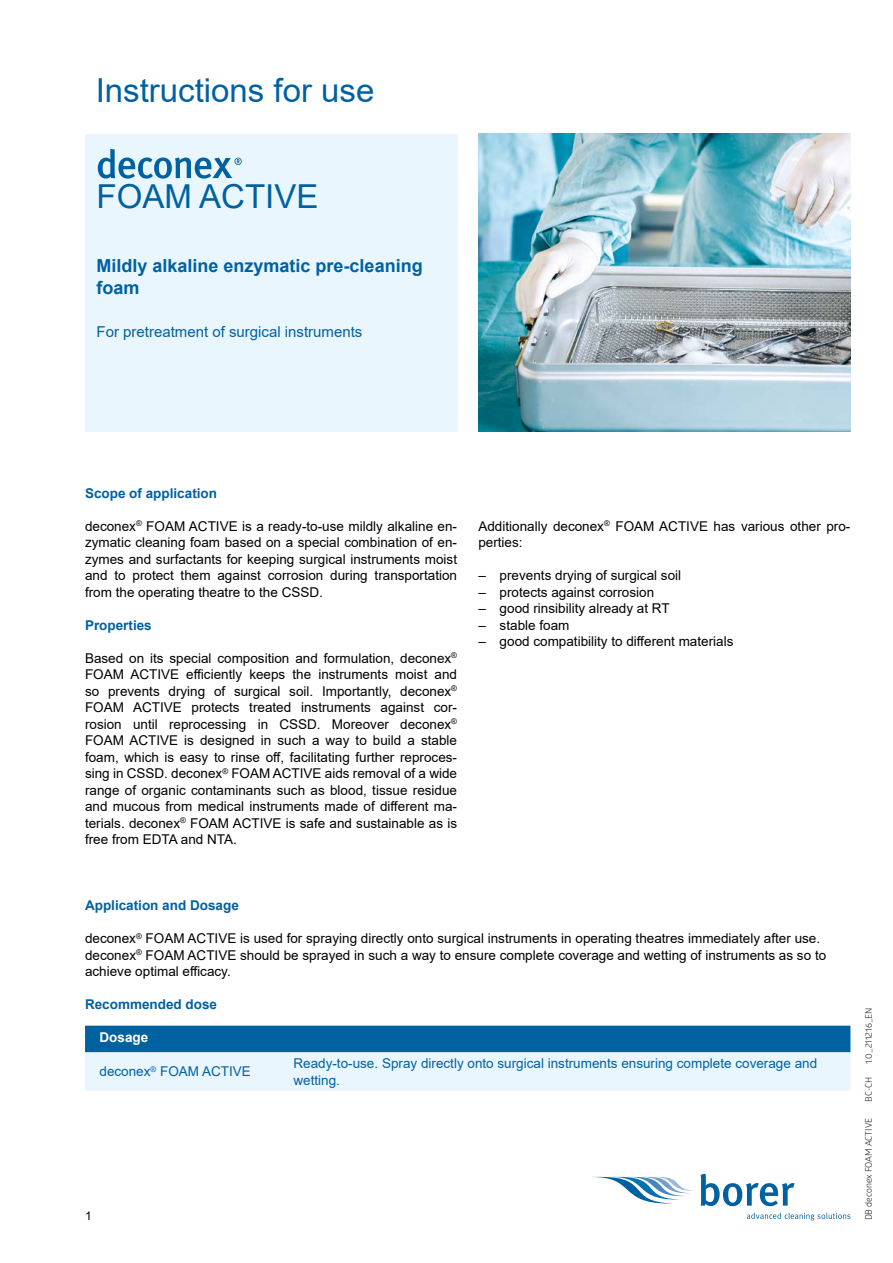
<style>
.page{position:relative;width:893px;height:1263px;background:#fff}
.page>*{position:absolute;margin:0;border:0;box-sizing:border-box;transform-origin:0 0}
.t1{font:33px "Arial";color:#0061a1}
.t2{font:700 18px/21.6px "Arial";color:#0061a1}
.t3{font:15px "Arial";color:#0061a1}
.t4{font:13.5px/16.5px "Arial";color:#000;text-align:justify}
.t5{font:13.5px/16.5px "Arial";color:#0061a1}
.t6{font:700 13.5px "Arial";color:#0061a1}
.t7{font:700 13.5px "Arial";color:#fff}
.t8{font:12px "Arial";color:#000}
.t9{font:9px "Glober";color:#000}
</style>
<div class="page">
<svg style="left:592px;top:1174px;width:203px;height:32px"></svg>
<svg style="left:747px;top:1212px;width:103px;height:8px"></svg>
<div style="left:85px;top:134px;width:372px;height:298px;background:#eaf6fe"></div>
<svg style="left:98px;top:149px;width:144px;height:30px"></svg>
<img style="left:478px;top:134px;width:372px;height:298px">
<svg style="left:85px;top:1026px;width:765px;height:65px;background:#8bbad8"></svg>
<h1 class="t1" style="left:96px;top:67px;width:280px">Instructions for use</h1>
<h1 class="t1" style="left:97px;top:174px;width:223px">FOAM ACTIVE</h1>
<h2 class="t2" style="left:97px;top:255px;width:328px">Mildly alkaline enzymatic pre-cleaning foam</h2>
<p class="t3" style="left:97px;top:322px;width:267px">For pretreatment of surgical instruments</p>
<p class="t6" style="left:85px;top:483px;width:134px">Scope of application</p>
<p class="t4" style="left:85px;top:517px;width:374px">deconex<sup>®</sup> FOAM ACTIVE is a ready-to-use mildly alkaline en&shy;zymatic cleaning foam based on a special combination of en&shy;zymes and surfactants for keeping surgical instruments moist and to protect them against corrosion during transportation from the operating theatre to the CSSD.</p>
<p class="t6" style="left:85px;top:615px;width:68px">Properties</p>
<p class="t4" style="left:85px;top:649px;width:374px">Based on its special composition and formulation, deconex<sup>® </sup>FOAM ACTIVE efficiently keeps the instruments moist and so prevents drying of surgical soil. Importantly, deconex<sup>® </sup>FOAM ACTIVE protects treated instruments against cor&shy;rosion until reprocessing in CSSD. Moreover deconex<sup>® </sup>FOAM ACTIVE is designed in such a way to build a stable foam, which is easy to rinse off, facilitating further reproces&shy;sing in CSSD. deconex<sup>®</sup> FOAM ACTIVE aids removal of a wide range of organic contaminants such as blood, tissue residue and mucous from medical instruments made of different ma&shy;terials. deconex<sup>®</sup> FOAM ACTIVE is safe and sustainable as is free from EDTA and NTA.</p>
<p class="t4" style="left:478px;top:517px;width:374px">Additionally deconex<sup>®</sup> FOAM ACTIVE has various other pro&shy;perties:</p>
<p class="t4" style="left:478px;top:567px;width:204px">– prevents drying of surgical soil</p>
<p class="t4" style="left:478px;top:583px;width:177px">– protects against corrosion</p>
<p class="t4" style="left:478px;top:600px;width:193px">– good rinsibility already at RT</p>
<p class="t4" style="left:478px;top:616px;width:93px">– stable foam</p>
<p class="t4" style="left:478px;top:633px;width:257px">– good compatibility to different materials</p>
<p class="t6" style="left:85px;top:896px;width:155px">Application and Dosage</p>
<p class="t4" style="left:85px;top:930px;width:743px;text-align:left">deconex<sup>®</sup> FOAM ACTIVE is used for spraying directly onto surgical instruments in operating theatres immediately after use. deconex<sup>®</sup> FOAM ACTIVE should be sprayed in such a way to ensure complete coverage and wetting of instruments as so to achieve optimal efficacy.</p>
<p class="t6" style="left:85px;top:995px;width:134px">Recommended dose</p>
<p class="t7" style="left:100px;top:1027px;width:50px">Dosage</p>
<p class="t5" style="left:100px;top:1063px;width:153px">deconex<sup>®</sup> FOAM ACTIVE</p>
<p class="t5" style="left:293px;top:1055px;width:525px">Ready-to-use. Spray directly onto surgical instruments ensuring complete coverage and wetting.</p>
<p class="t8" style="left:85px;top:1208px;width:8px">1</p>
<p class="t9" style="left:862px;top:1064px;width:58px;rotate:-90deg">1.0_211216_EN</p>
<p class="t9" style="left:862px;top:1101px;width:26px;rotate:-90deg">BC-CH</p>
<p class="t9" style="left:862px;top:1220px;width:104px;rotate:-90deg">DB deconex FOAM ACTIVE</p>
</div>
